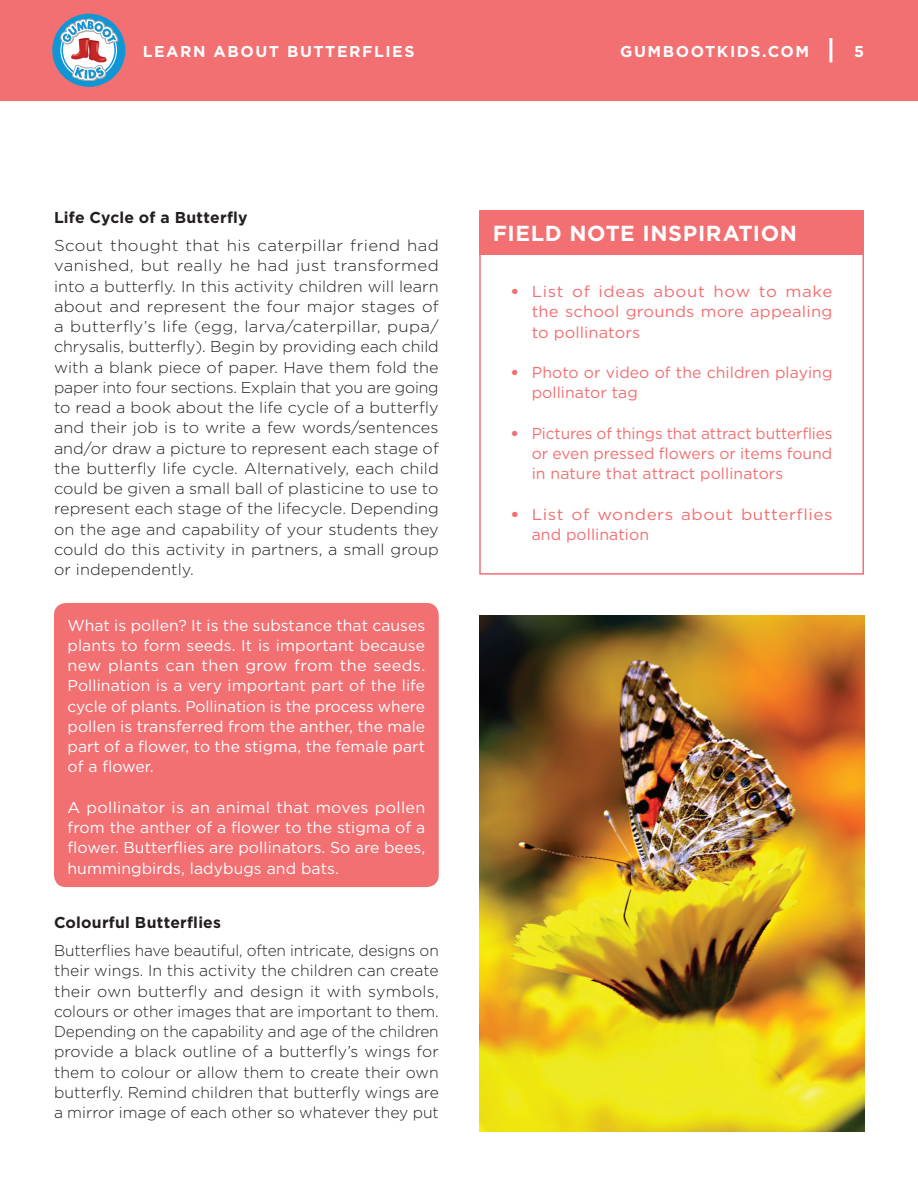
<style>
.page{position:relative;width:918px;height:1188px;background:#fff}
.page>*{position:absolute;margin:0;border:0;box-sizing:border-box;transform-origin:0 0}
.t1{font:700 21.75px "Gotham";letter-spacing:.03em;color:#fff}
.t2{font:300 15.75px/20.2px "Gotham";letter-spacing:.005em;color:#231f20;text-align:justify;scale:1.06 1}
.t3{font:15.75px/20.2px "Gotham";letter-spacing:.005em;color:#fff;text-align:justify}
.t4{font:300 15.75px/20.2px "Gotham";letter-spacing:.005em;color:#231f20;text-align:justify}
.t5{font:15.75px/20.2px "Gotham";letter-spacing:.005em;color:#f26f72}
.t6{font:15.75px/20.2px "Gotham";letter-spacing:.005em;color:#f26f72;text-align:justify;scale:1.07 1}
.t7{font:15.75px/20.2px "Gotham";letter-spacing:.03em;color:#f26f72;scale:1.08 1}
.t8{font:700 15.75px "Gotham";letter-spacing:.015em;color:#231f20}
.t9{font:700 15.75px "Gotham";letter-spacing:.1em;color:#fff}
.s1{font-weight:900}
</style>
<div class="page">
<div style="left:0;top:0;width:918px;height:101px;background:#f26f72"></div>
<hr style="left:829px;top:38px;width:3px;height:24px;background:#fff">
<div style="left:52px;top:14px;width:73px;height:73px;background:#1095d5;border-radius:50%"></div>
<svg style="left:60px;top:19px;width:59px;height:62px"></svg>
<img style="left:479px;top:615px;width:385px;height:517px">
<div style="left:54px;top:603px;width:385px;height:284px;background:#f26f72;border-radius:12px"></div>
<div style="left:479px;top:210px;width:385px;height:45px;background:#f26f72"></div>
<div style="left:479px;top:253px;width:385px;height:322px;border:2px solid #f26f72"></div>
<p class="t9" style="left:143px;top:41px;width:273px">LEARN ABOUT BUTTERFLIES</p>
<p class="t9" style="left:620px;top:41px;width:191px">GUMBOOTKIDS.COM</p>
<p class="t9" style="left:854px;top:41px;width:11px">5</p>
<p class="t8" style="left:54px;top:207px;width:195px">Life Cycle of a Butterfly</p>
<p class="t2" style="left:54px;top:235px;width:365px">Scout thought that his caterpillar friend had vanished, but really he had just transformed into a butterfly. In this activity children will learn about and represent the four major stages of a butterfly’s life (egg, larva/caterpillar, pupa/ chrysalis, butterfly). Begin by providing each child with a blank piece of paper. Have them fold the paper into four sections. Explain that you are going to read a book about the life cycle of a butterfly and their job is to write a few words/sentences and/or draw a picture to represent each stage of the butterfly life cycle. Alternatively, each child could be given a small ball of plasticine to use to represent each stage of the lifecycle. Depending on the age and capability of your students they could do this activity in partners, a small group or independently.</p>
<p class="t3" style="left:68px;top:615px;width:359px">What is pollen? It is the substance that causes plants to form seeds. It is important because new plants can then grow from the seeds.<br>Pollination is a very important part of the life cycle of plants. Pollination is the process where pollen is transferred from the anther, the male part of a flower, to the stigma, the female part of a flower.</p>
<p class="t3" style="left:68px;top:797px;width:359px">A pollinator is an animal that moves pollen from the anther of a flower to the stigma of a flower. Butterflies are pollinators. So are bees, hummingbirds, ladybugs and bats.</p>
<p class="t8" style="left:54px;top:912px;width:168px">Colourful Butterflies</p>
<p class="t4" style="left:54px;top:940px;width:386px">Butterflies have beautiful, often intricate, designs on their wings. In this activity the children can create their own butterfly and design it with symbols, colours or other images that are important to them.<br>Depending on the capability and age of the children provide a black outline of a butterfly’s wings for them to colour or allow them to create their own butterfly. Remind children that butterfly wings are a mirror image of each other so whatever they put</p>
<h1 class="t1" style="left:493px;top:219px;width:306px">FIELD NOTE INSPIRATION</h1>
<p class="t6" style="left:532px;top:281px;width:283px;text-indent:-21px"><span class="s1">•</span> List of ideas about how to make the school grounds more appealing to pollinators</p>
<p class="t5" style="left:532px;top:362px;width:302px;text-indent:-21px"><span class="s1">•</span> Photo or video of the children playing pollinator tag</p>
<p class="t5" style="left:532px;top:423px;width:302px;text-align:justify;text-indent:-21px"><span class="s1">•</span> Pictures of things that attract butterflies or even pressed flowers or items found in nature that attract pollinators</p>
<p class="t7" style="left:532px;top:504px;width:280px;text-indent:-21px"><span class="s1">•</span> List of wonders about butterflies and pollination</p>
</div>
